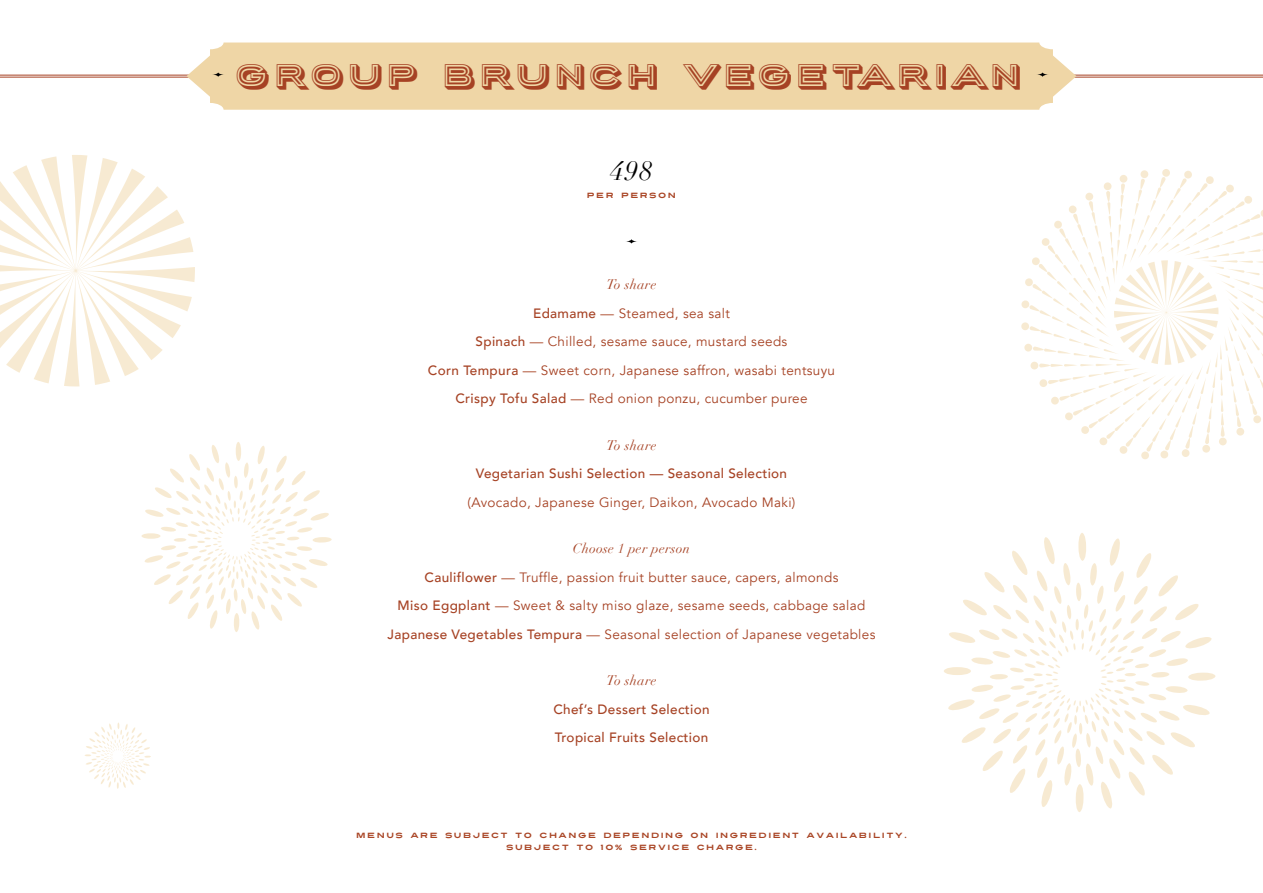
<style>
.page{position:relative;width:1263px;height:893px;background:#fff}
.page>*{position:absolute;margin:0;border:0;box-sizing:border-box;transform-origin:0 0}
.t1{font:30px "Porter Sans Block";letter-spacing:.1em;color:#a64224}
.t2{font:italic 27px "Didot";color:#000}
.t3{font:13.5px/28.5px "Avenir";letter-spacing:.025em;color:#a64224;text-align:center}
.t4{font:500 13.5px/28.5px "Avenir";letter-spacing:.025em;color:#a64224}
.t5{font:italic 13.5px "Didot";letter-spacing:.025em;color:#a64224}
.t6{font:7.5px/12px "Turnpike";letter-spacing:.2em;color:#a94525;text-align:center}
.s1{font-weight:500}
.s2{color:#a94525}
</style>
<div class="page">
<hr style="left:0;top:75px;width:1263px;height:1px;background:#a64224">
<hr style="left:0;top:77px;width:1263px;height:1px;background:#a64224">
<div style="left:186px;top:43px;width:890px;height:67px;background:#efd6a6"></div>
<svg style="left:626px;top:239px;width:11px;height:5px"></svg>
<svg style="left:212px;top:72px;width:12px;height:5px"></svg>
<svg style="left:1036px;top:72px;width:13px;height:5px"></svg>
<svg style="left:1021px;top:169px;width:242px;height:290px"></svg>
<svg style="left:944px;top:533px;width:271px;height:279px"></svg>
<svg style="left:0;top:155px;width:195px;height:231px"></svg>
<svg style="left:141px;top:442px;width:191px;height:190px"></svg>
<svg style="left:85px;top:722px;width:66px;height:67px"></svg>
<h1 class="t1" style="left:237px;top:56px;width:789px">GROUP BRUNCH VEGETARIAN</h1>
<h2 class="t2" style="left:610px;top:154px;width:44px">498</h2>
<p class="t6" style="left:587px;top:189px;width:91px">PER PERSON</p>
<p class="t5" style="left:606px;top:276px;width:52px">To share</p>
<p class="t3" style="left:428px;top:299px;width:409px"><span class="s1">Edamame</span> <span class="s2">—</span> Steamed, sea salt<br><span class="s1">Spinach</span> <span class="s2">—</span> Chilled, sesame sauce, mustard seeds<br><span class="s1">Corn Tempura</span> <span class="s2">—</span> Sweet corn, Japanese saffron, wasabi tentsuyu <span class="s1">Crispy Tofu Salad</span> <span class="s2">—</span> Red onion ponzu, cucumber puree</p>
<p class="t5" style="left:606px;top:437px;width:52px">To share</p>
<p class="t4" style="left:476px;top:459px;width:313px">Vegetarian Sushi Selection — Seasonal Selection</p>
<p class="t3" style="left:468px;top:488px;width:329px">(Avocado, Japanese Ginger, Daikon, Avocado Maki)</p>
<p class="t5" style="left:573px;top:540px;width:119px">Choose 1 per person</p>
<p class="t3" style="left:388px;top:563px;width:489px"><span class="s1">Cauliflower</span> <span class="s2">—</span> Truffle, passion fruit butter sauce, capers, almonds<br><span class="s1">Miso Eggplant</span> <span class="s2">—</span> Sweet &amp; salty miso glaze, sesame seeds, cabbage salad<br><span class="s1">Japanese Vegetables Tempura</span> <span class="s2">—</span> Seasonal selection of Japanese vegetables</p>
<p class="t5" style="left:606px;top:672px;width:52px">To share</p>
<p class="t4" style="left:553px;top:694px;width:158px">Chef’s Dessert Selection<br>Tropical Fruits Selection</p>
<p class="t6" style="left:356px;top:829px;width:552px">MENUS ARE SUBJECT TO CHANGE DEPENDING ON INGREDIENT AVAILABILITY.<br>SUBJECT TO 10% SERVICE CHARGE.</p>
</div>
